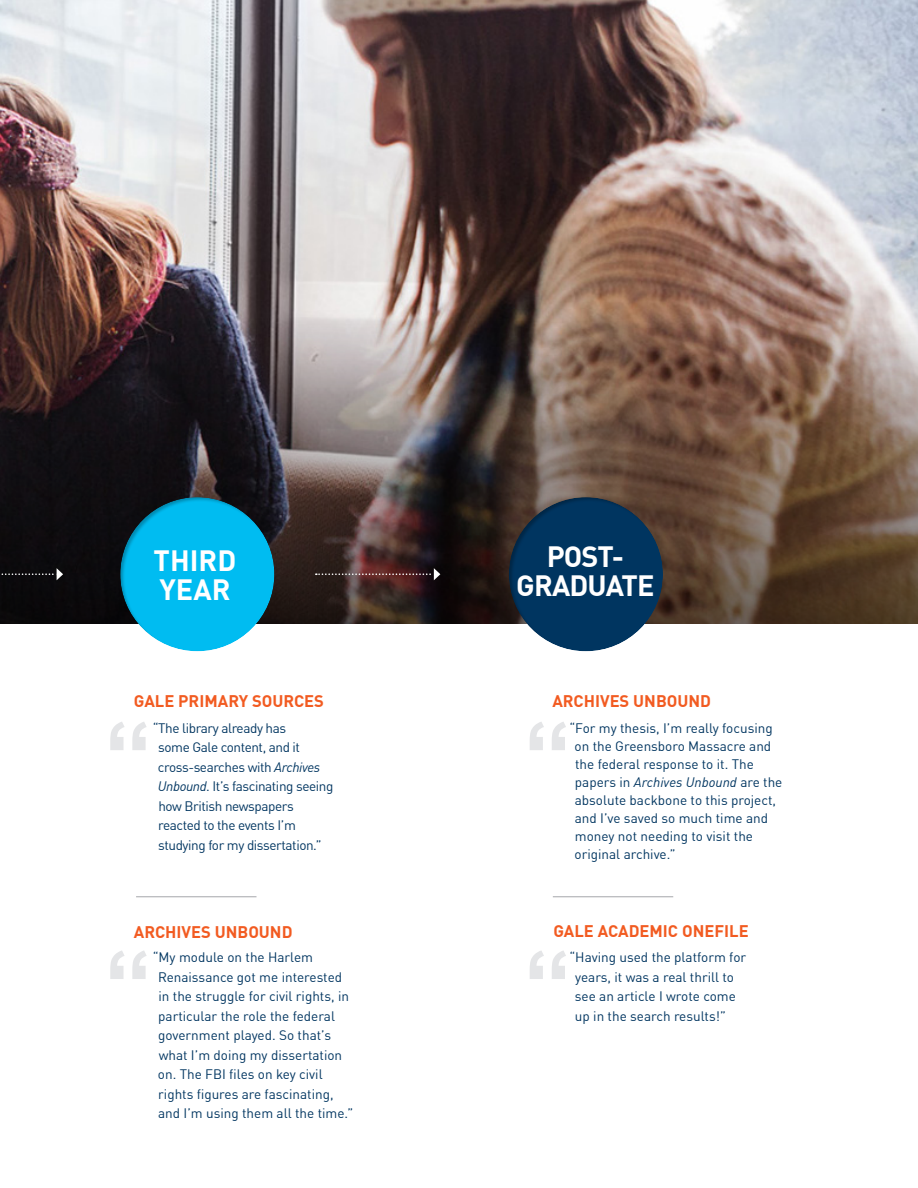
<style>
.page{position:relative;width:918px;height:1188px;background:#fff}
.page>*{position:absolute;margin:0;border:0;box-sizing:border-box;transform-origin:0 0}
.t1{font:700 28.8px/28.8px "DIN Offc";letter-spacing:-.03em;color:#fff;text-align:center}
.t2{font:700 28.8px/28.8px "DIN Offc";color:#fff}
.t3{font:700 16.5px "DIN Offc";color:#f25b21}
.t4{font:13.5px/19.5px "DIN Offc";color:#003560}
.t5{font:13.5px/19.5px "DIN Offc";letter-spacing:-.03em;color:#003560}
.s1{font-style:italic}
</style>
<div class="page">
<img style="left:0;top:0;width:918px;height:319px">
<img style="left:0;top:319px;width:918px;height:305px">
<svg style="left:0;top:568px;width:63px;height:12px"></svg>
<svg style="left:316px;top:568px;width:124px;height:12px"></svg>
<div style="left:506px;top:495px;width:158px;height:157px;background:#231f20;opacity:.3"></div>
<div style="left:118px;top:495px;width:157px;height:157px;background:#231f20;opacity:.3"></div>
<svg style="left:110px;top:722px;width:37px;height:28px"></svg>
<svg style="left:530px;top:722px;width:36px;height:28px"></svg>
<svg style="left:110px;top:950px;width:37px;height:29px"></svg>
<svg style="left:530px;top:951px;width:36px;height:28px"></svg>
<hr style="left:136px;top:896px;width:120px;height:1px;background:#a5a6aa">
<hr style="left:553px;top:896px;width:120px;height:1px;background:#a5a6aa">
<p class="t2" style="left:154px;top:546px;width:84px">THIRD<br>YEAR</p>
<p class="t3" style="left:134px;top:690px;width:192px">GALE PRIMARY SOURCES</p>
<p class="t5" style="left:158px;top:718px;width:177px;text-indent:-5px">“The library already has<br>some Gale content, and it cross-searches with <span class="s1">Archives<br>Unbound</span>. It’s fascinating seeing how British newspapers reacted to the events I’m studying for my dissertation.”</p>
<p class="t3" style="left:134px;top:921px;width:160px">ARCHIVES UNBOUND</p>
<p class="t4" style="left:158px;top:948px;width:197px;text-indent:-5px">“My module on the Harlem<br>Renaissance got me interested in the struggle for civil rights, in particular the role the federal government played. So that’s what I’m doing my dissertation on. The FBI files on key civil rights figures are fascinating, and I’m using them all the time.”</p>
<p class="t1" style="left:516px;top:543px;width:140px">POST-<br>GRADUATE</p>
<p class="t3" style="left:552px;top:690px;width:160px">ARCHIVES UNBOUND</p>
<p class="t4" style="left:575px;top:719px;width:209px;line-height:18px;text-indent:-5px">“For my thesis, I’m really focusing on the Greensboro Massacre and the federal response to it. The papers in <span class="s1">Archives Unbound</span> are the absolute backbone to this project, and I’ve saved so much time and money not needing to visit the original archive.”</p>
<p class="t3" style="left:553px;top:920px;width:197px">GALE ACADEMIC ONEFILE</p>
<p class="t4" style="left:575px;top:948px;width:173px;text-indent:-5px">“Having used the platform for years, it was a real thrill to see an article I wrote come up in the search results!”</p>
</div>
